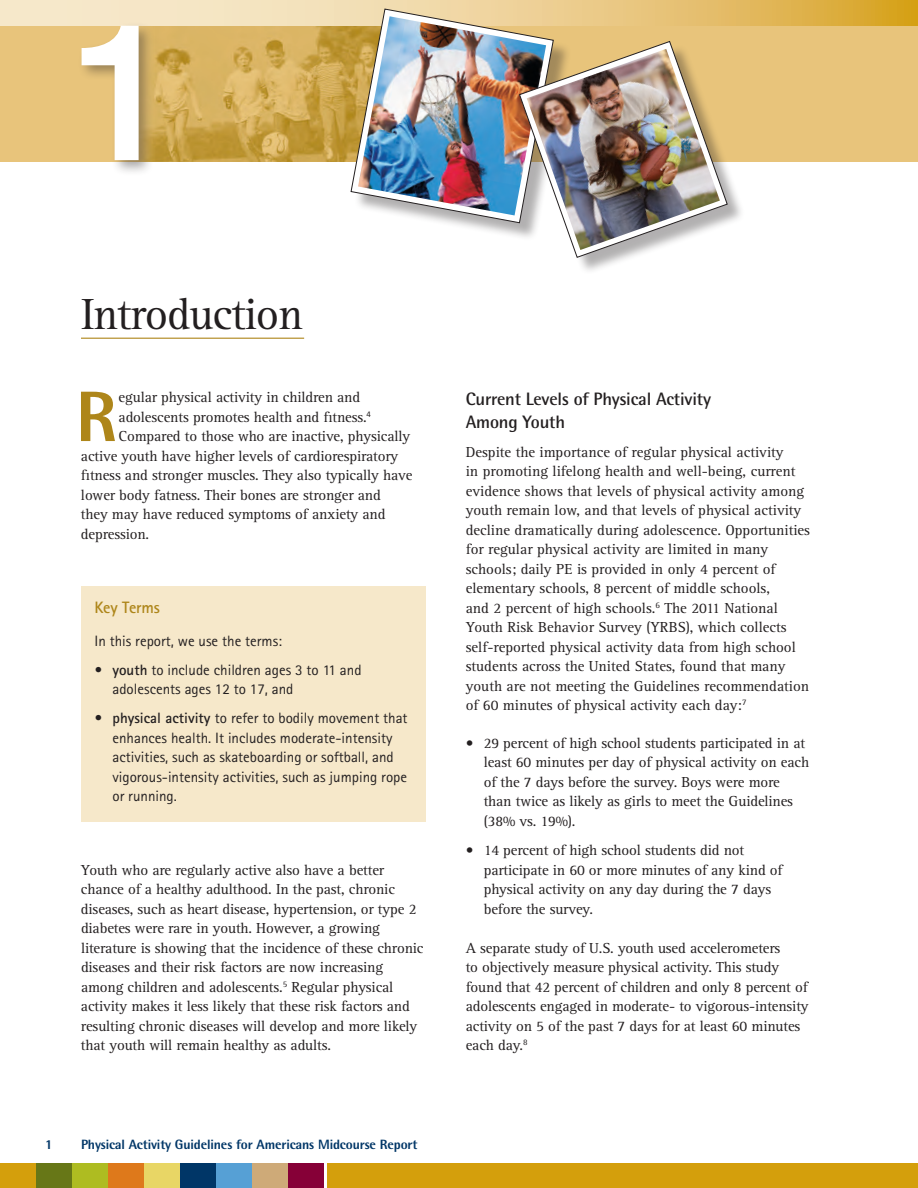
<style>
.page{position:relative;width:918px;height:1188px;background:#fff}
.page>*{position:absolute;margin:0;border:0;box-sizing:border-box;transform-origin:0 0}
.t1{font:500 192px "Helvetica Neue LT Std";color:#fff}
.t2{font:800 71.55px "Rotis Semi Sans";color:#ae861a}
.t3{font:45px "Rotis Serif";letter-spacing:-.025em;color:#231f20}
.t4{font:700 18px/22.5px "Rotis Semi Sans";letter-spacing:-.01em;color:#231f20}
.t5{font:700 16.5px "Rotis Sans Serif";letter-spacing:-.01em;color:#ae861a}
.t6{font:15px/19.5px "Rotis Serif";letter-spacing:-.01em;color:#231f20}
.t7{font:15px/19.5px "Rotis Sans Serif";color:#231f20}
.t8{font:800 13.5px "Rotis Semi Sans";letter-spacing:-.01em;color:#003667}
.s1{font-weight:700}
</style>
<div class="page">
<div style="left:0;top:0;width:918px;height:162px;background:#e8c47b"></div>
<img style="left:155px;top:25px;width:196px;height:137px">
<div style="left:288px;top:1163px;width:36px;height:25px;background:#860037"></div>
<div style="left:252px;top:1163px;width:36px;height:25px;background:#ceaa78"></div>
<div style="left:216px;top:1163px;width:36px;height:25px;background:#56a0d5"></div>
<div style="left:180px;top:1163px;width:36px;height:25px;background:#003667"></div>
<div style="left:144px;top:1163px;width:36px;height:25px;background:#e8d665"></div>
<div style="left:108px;top:1163px;width:36px;height:25px;background:#de791b"></div>
<div style="left:72px;top:1163px;width:36px;height:25px;background:#aebc21"></div>
<div style="left:36px;top:1163px;width:36px;height:25px;background:#677717"></div>
<div style="left:0;top:1163px;width:36px;height:25px;background:#d49f0c"></div>
<svg style="left:0;top:0;width:917px;height:25px"></svg>
<div style="left:327px;top:1163px;width:591px;height:25px;background:#d49f0c"></div>
<svg style="left:917px;top:0;width:1px;height:25px"></svg>
<div style="left:78px;top:22px;width:77px;height:155px;background:#231f20;opacity:.4"></div>
<div style="left:523px;top:45px;width:222px;height:230px;background:#231f20;opacity:.35"></div>
<svg style="left:523px;top:45px;width:204px;height:212px"></svg>
<img style="left:351px;top:9px;width:369px;height:241px">
<img style="left:527px;top:49px;width:193px;height:201px">
<div style="left:81px;top:586px;width:344px;height:236px;background:#f6e8ca"></div>
<hr style="left:81px;top:338px;width:223px;height:1px;background:#ae861a">
<h1 class="t1" style="left:71px;top:-23px;width:108px">1</h1>
<h1 class="t3" style="left:81px;top:288px;width:224px">Introduction</h1>
<p class="t2" style="left:76px;top:371px;width:43px">R</p>
<p class="t6" style="left:119px;top:388px;width:243px">egular physical activity in children and</p>
<p class="t6" style="left:119px;top:407px;width:254px">adolescents promotes health and fitness.<sup>4</sup></p>
<p class="t6" style="left:119px;top:427px;width:293px">Compared to those who are inactive, physically</p>
<p class="t6" style="left:81px;top:446px;width:319px">active youth have higher levels of cardiorespiratory</p>
<p class="t6" style="left:81px;top:466px;width:333px">fitness and stronger muscles. They also typically have</p>
<p class="t6" style="left:81px;top:485px;width:301px">lower body fatness. Their bones are stronger and</p>
<p class="t6" style="left:81px;top:505px;width:306px">they may have reduced symptoms of anxiety and</p>
<p class="t6" style="left:81px;top:524px;width:70px">depression.</p>
<h2 class="t5" style="left:94px;top:597px;width:67px">Key Terms</h2>
<p class="t7" style="left:94px;top:631px;width:189px">In this report, we use the terms:</p>
<p class="t7" style="left:112px;top:660px;width:251px;text-indent:-18px"><span class="s1">• youth</span> to include children ages 3 to 11 and adolescents ages 12 to 17, and</p>
<p class="t7" style="left:112px;top:708px;width:297px;text-indent:-18px"><span class="s1">• physical activity</span> to refer to bodily movement that enhances health. It includes moderate-intensity activities, such as skateboarding or softball, and vigorous-intensity activities, such as jumping rope or running.</p>
<p class="t6" style="left:81px;top:860px;width:344px">Youth who are regularly active also have a better chance of a healthy adulthood. In the past, chronic diseases, such as heart disease, hypertension, or type 2 diabetes were rare in youth. However, a growing literature is showing that the incidence of these chronic diseases and their risk factors are now increasing among children and adolescents.<sup>5</sup> Regular physical activity makes it less likely that these risk factors and resulting chronic diseases will develop and more likely that youth will remain healthy as adults.</p>
<p class="t8" style="left:45px;top:1136px;width:9px">1</p>
<p class="t8" style="left:81px;top:1136px;width:338px">Physical Activity Guidelines for Americans Midcourse Report</p>
<h2 class="t4" style="left:466px;top:387px;width:247px">Current Levels of Physical Activity<br>Among Youth</h2>
<p class="t6" style="left:466px;top:443px;width:346px">Despite the importance of regular physical activity<br>in promoting lifelong health and well-being, current evidence shows that levels of physical activity among youth remain low, and that levels of physical activity decline dramatically during adolescence. Opportunities for regular physical activity are limited in many schools; daily PE is provided in only 4 percent of elementary schools, 8 percent of middle schools,<br>and 2 percent of high schools.<sup>6</sup> The 2011 National Youth Risk Behavior Survey (YRBS), which collects self-reported physical activity data from high school students across the United States, found that many youth are not meeting the Guidelines recommendation of 60 minutes of physical activity each day:<sup>7</sup></p>
<p class="t6" style="left:484px;top:734px;width:327px;text-indent:-18px">• 29 percent of high school students participated in at least 60 minutes per day of physical activity on each of the 7 days before the survey. Boys were more than twice as likely as girls to meet the Guidelines (38% vs. 19%).</p>
<p class="t6" style="left:484px;top:841px;width:300px;text-indent:-18px">• 14 percent of high school students did not participate in 60 or more minutes of any kind of physical activity on any day during the 7 days before the survey.</p>
<p class="t6" style="left:466px;top:938px;width:344px">A separate study of U.S. youth used accelerometers<br>to objectively measure physical activity. This study found that 42 percent of children and only 8 percent of adolescents engaged in moderate- to vigorous-intensity activity on 5 of the past 7 days for at least 60 minutes each day.<sup>8</sup></p>
</div>
